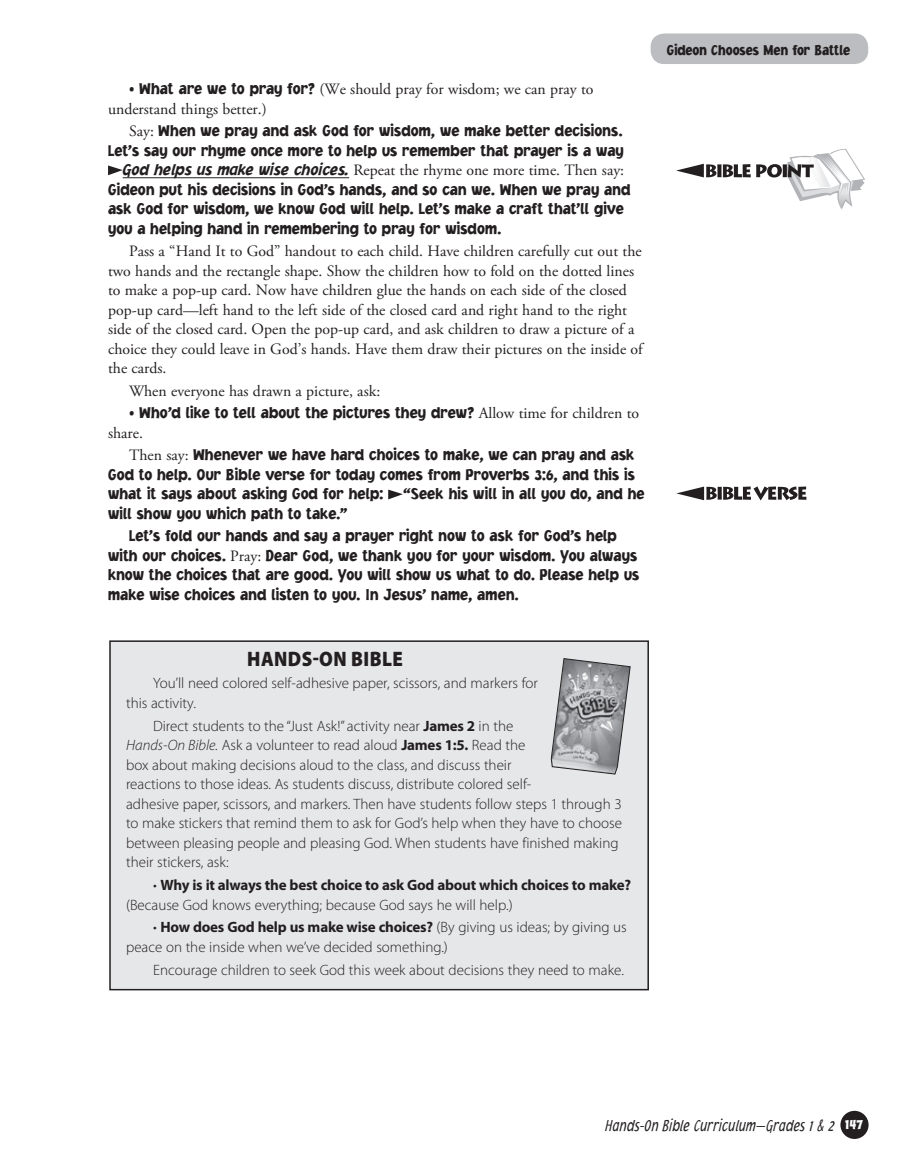
<style>
.page{position:relative;width:905px;height:1175px;background:#fff}
.page>*{position:absolute;margin:0;border:0;box-sizing:border-box;transform-origin:0 0}
.t1{font:900 21px "Myriad Pro";letter-spacing:.02em;color:#231f20;scale:.9 1}
.t2{font:900 16.5px/19.5px "Jacoby ICG";letter-spacing:.01em;color:#231f20;scale:.9 1}
.t3{font:italic 300 16.5px "Jacoby Cond ICG";letter-spacing:-.01em;color:#231f20;scale:.9 1}
.t4{font:15.75px/19.5px "Adobe Garamond Pro";color:#231f20}
.H-O_Bible_text{font:300 15px/19.5px "Myriad Pro";color:#231f20}
.H-O_Bible_text-2{font:700 15px/19.5px "Myriad Pro";letter-spacing:-.015em;color:#231f20}
.t5{font:900 15px "Jacoby Cond ICG";color:#231f20}
.s1{font-family:"Jacoby ICG";font-weight:900;font-size:16.5px}
.s2{font-family:"Adobe Garamond Pro";font-weight:400;font-size:15.75px}
.s3{font-family:"Jacoby ICG";font-weight:900;font-style:italic;font-size:16.5px}
.s4{font-weight:700}
.s5{font-style:italic}
.s6{font-weight:300}
.s7{font-weight:900;font-style:normal;font-size:15px;color:#fff}
</style>
<div class="page">
<div style="left:840px;top:1110px;width:28px;height:28px;background:#231f20;border-radius:50%"></div>
<div style="left:650px;top:34px;width:218px;height:30px;background:#bcbdc0;border-radius:14px"></div>
<div style="left:110px;top:641px;width:538px;height:348px;background:#e6e7e9"></div>
<div style="left:109px;top:640px;width:540px;height:350px;border:2px solid #231f20"></div>
<hr style="left:123px;top:177px;width:226px;height:1px;background:#231f20">
<svg style="left:108px;top:165px;width:15px;height:10px"></svg>
<svg style="left:388px;top:489px;width:15px;height:10px"></svg>
<svg style="left:756px;top:149px;width:109px;height:61px"></svg>
<svg style="left:676px;top:164px;width:74px;height:13px"></svg>
<svg style="left:676px;top:486px;width:130px;height:14px"></svg>
<svg style="left:551px;top:658px;width:79px;height:116px"></svg>
<p class="t4" style="left:108px;top:80px;width:487px;text-indent:21px"><span class="s1">• What are we to pray for?</span> (We should pray for wisdom; we can pray to understand things better.)</p>
<p class="t2" style="left:108px;top:121px;width:574px;text-align:right"><span class="s2">Say:</span> When we pray and ask God for wisdom, we make better decisions.<br>Let’s say our rhyme once more to help us remember that prayer is a way</p>
<p class="t4" style="left:123px;top:161px;width:503px"><span class="s3">God helps us make wise choices.</span> Repeat the rhyme one more time. Then say:</p>
<p class="t2" style="left:108px;top:179px;width:582px">Gideon put his decisions in God’s hands, and so can we. When we pray and ask God for wisdom, we know God will help. Let’s make a craft that’ll give you a helping hand in remembering to pray for wisdom.</p>
<p class="t4" style="left:108px;top:242px;width:536px;text-indent:21px">Pass a “Hand It to God” handout to each child. Have children carefully cut out the two hands and the rectangle shape. Show the children how to fold on the dotted lines to make a pop-up card. Now have children glue the hands on each side of the closed pop-up card—left hand to the left side of the closed card and right hand to the right side of the closed card. Open the pop-up card, and ask children to draw a picture of a choice they could leave in God’s hands. Have them draw their pictures on the inside of the cards.</p>
<p class="t4" style="left:129px;top:382px;width:253px">When everyone has drawn a picture, ask:</p>
<p class="t2" style="left:129px;top:403px;width:568px">• Who’d like to tell about the pictures they drew? <span class="s2">Allow time for children to</span></p>
<p class="t4" style="left:108px;top:424px;width:36px">share.</p>
<p class="t2" style="left:108px;top:445px;width:597px;text-indent:21px"><span class="s2">Then say:</span> Whenever we have hard choices to make, we can pray and ask God to help. Our Bible verse for today comes from Proverbs 3:6, and this is what it says about asking God for help: “Seek his will in all you do, and he will show you which path to take.”</p>
<p class="t2" style="left:108px;top:526px;width:592px;text-indent:21px">Let’s fold our hands and say a prayer right now to ask for God’s help with our choices. <span class="s2">Pray:</span> Dear God, we thank you for your wisdom. You always know the choices that are good. You will show us what to do. Please help us make wise choices and listen to you. In Jesus’ name, amen.</p>
<p class="t1" style="left:247px;top:647px;width:174px">HANDS-ON BIBLE</p>
<p class="H-O_Bible_text" style="left:126px;top:674px;width:413px;text-indent:27px">You’ll need colored self-adhesive paper, scissors, and markers for this activity.</p>
<p class="H-O_Bible_text" style="left:126px;top:716px;width:497px;text-indent:27px">Direct students to the “Just Ask!” activity near <span class="s4">James 2</span> in the<br><span class="s5">Hands-On Bible.</span> Ask a volunteer to read aloud <span class="s4">James 1:5.</span> Read the<br>box about making decisions aloud to the class, and discuss their<br>reactions to those ideas. As students discuss, distribute colored self-<br>adhesive paper, scissors, and markers. Then have students follow steps 1 through 3 to make stickers that remind them to ask for God’s help when they have to choose between pleasing people and pleasing God. When students have finished making their stickers, ask:</p>
<p class="H-O_Bible_text-2" style="left:126px;top:875px;width:506px;text-indent:27px"><span class="s6">•</span> Why is it always the best choice to ask God about which choices to make? <span class="s6">(Because God knows everything; because God says he will help.)</span></p>
<p class="H-O_Bible_text" style="left:126px;top:918px;width:502px;text-indent:27px">• <span class="s4">How does God help us make wise choices?</span> (By giving us ideas; by giving us peace on the inside when we’ve decided something.)</p>
<p class="H-O_Bible_text" style="left:153px;top:960px;width:472px">Encourage children to seek God this week about decisions they need to make.</p>
<p class="t5" style="left:666px;top:41px;width:185px">Gideon Chooses Men for Battle</p>
<p class="t3" style="left:605px;top:1116px;width:288px">Hands-On Bible Curriculum—Grades 1 &amp; 2 <span class="s7">147</span></p>
</div>
